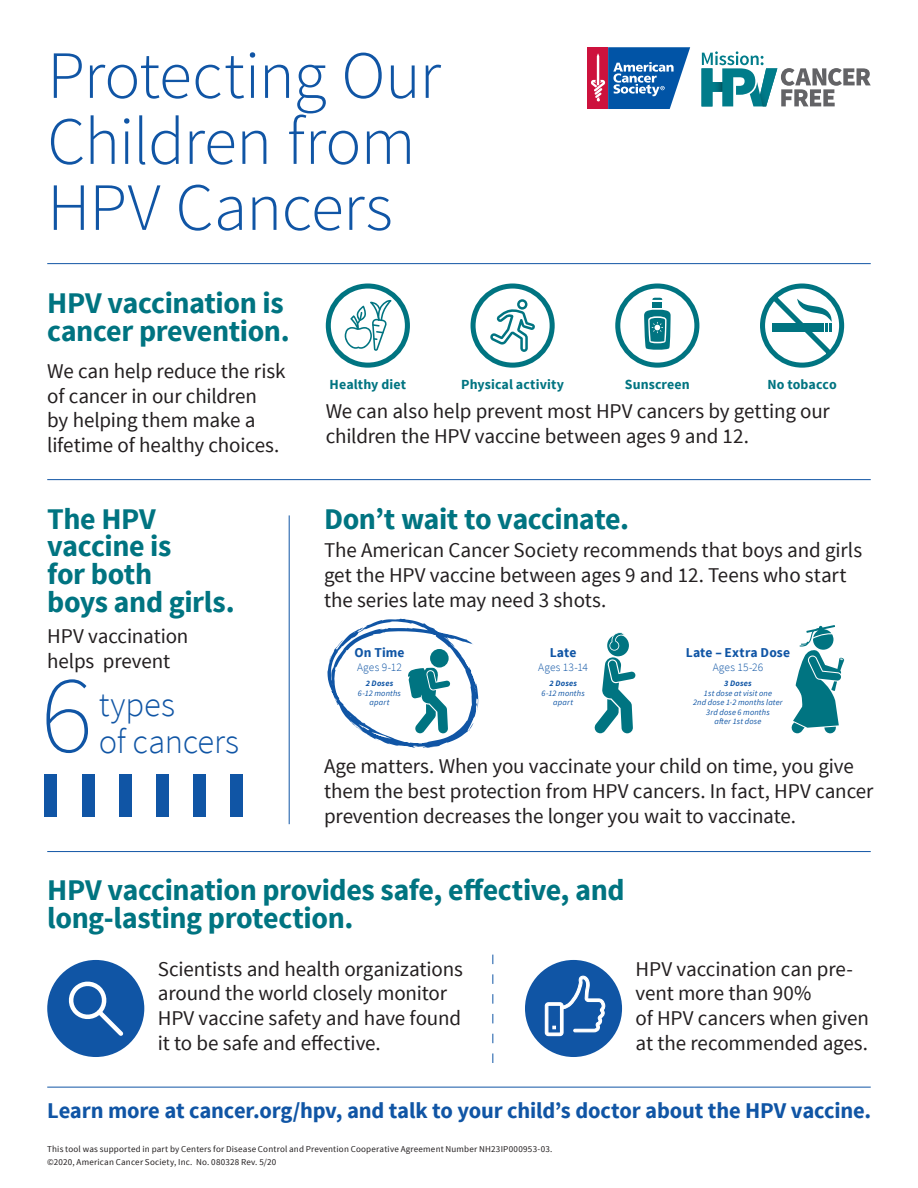
<style>
.page{position:relative;width:918px;height:1188px;background:#fff}
.page>*{position:absolute;margin:0;border:0;box-sizing:border-box;transform-origin:0 0}
.t1{font:200 111px "Source Sans Pro";color:#1055a5}
.t2{font:300 67.5px/66px "Source Sans Pro";letter-spacing:-.01em;color:#1055a5}
.t3{font:300 34.5px "Source Sans Pro";letter-spacing:-.005em;color:#1055a5}
.t4{font:700 30px/27.6px "Source Sans Pro";letter-spacing:-.015em;color:#007481}
.t5{font:700 22.5px "Source Sans Pro";letter-spacing:-.01em;color:#1055a5}
.Body{font:21px/24.6px "Source Sans Pro";letter-spacing:-.005em;color:#231f20}
.List{font:700 13.8px "Source Sans Pro";letter-spacing:.01em;color:#007481}
.t6{font:700 13.5px "Source Sans Pro";letter-spacing:.01em;color:#1055a5}
.t7{font:300 11.4px "Source Sans Pro";letter-spacing:.02em;color:#1055a5}
.t8{font:9px "Source Sans Pro";letter-spacing:.02em;color:#231f20}
.t9{font:italic 8.4px "Source Sans Pro";letter-spacing:.02em;color:#1055a5}
.t10{font:italic 700 8.4px "Source Sans Pro";letter-spacing:.02em;color:#1055a5}
</style>
<div class="page">
<div style="left:587px;top:47px;width:21px;height:62px;background:#cd123d"></div>
<svg style="left:591px;top:47px;width:99px;height:62px"></svg>
<svg style="left:702px;top:51px;width:169px;height:55px"></svg>
<img style="left:702px;top:68px;width:20px;height:38px">
<img style="left:760px;top:68px;width:17px;height:38px">
<hr style="left:47px;top:263px;width:824px;height:1px;background:#1055a5">
<hr style="left:47px;top:479px;width:824px;height:1px;background:#1055a5">
<hr style="left:47px;top:851px;width:824px;height:1px;background:#1055a5">
<hr style="left:47px;top:1087px;width:824px;height:1px;background:#1055a5">
<hr style="left:289px;top:515px;width:1px;height:309px;background:#1055a5">
<svg style="left:345px;top:300px;width:46px;height:51px"></svg>
<div style="left:326px;top:284px;width:84px;height:84px;border:5px solid #007481;border-radius:50%"></div>
<div style="left:471px;top:284px;width:84px;height:84px;border:5px solid #007481;border-radius:50%"></div>
<svg style="left:490px;top:299px;width:45px;height:53px"></svg>
<div style="left:615px;top:284px;width:84px;height:84px;border:5px solid #007481;border-radius:50%"></div>
<div style="left:652px;top:302px;width:10px;height:5px;background:#007481"></div>
<svg style="left:652px;top:298px;width:10px;height:2px"></svg>
<svg style="left:644px;top:310px;width:27px;height:40px"></svg>
<svg style="left:760px;top:284px;width:84px;height:84px"></svg>
<svg style="left:492px;top:955px;width:1px;height:108px"></svg>
<div style="left:47px;top:960px;width:97px;height:97px;background:#1055a5;border-radius:50%"></div>
<svg style="left:68px;top:981px;width:56px;height:55px"></svg>
<div style="left:525px;top:960px;width:97px;height:97px;background:#1055a5;border-radius:50%"></div>
<svg style="left:544px;top:967px;width:62px;height:70px"></svg>
<div style="left:45px;top:774px;width:12px;height:43px;background:#1055a5"></div>
<div style="left:82px;top:774px;width:12px;height:43px;background:#1055a5"></div>
<div style="left:119px;top:774px;width:12px;height:43px;background:#1055a5"></div>
<div style="left:156px;top:774px;width:12px;height:43px;background:#1055a5"></div>
<div style="left:193px;top:774px;width:12px;height:43px;background:#1055a5"></div>
<div style="left:230px;top:774px;width:12px;height:43px;background:#1055a5"></div>
<svg style="left:792px;top:625px;width:52px;height:108px"></svg>
<div style="left:607px;top:635px;width:22px;height:21px;background:#007481;border-radius:50%"></div>
<svg style="left:595px;top:657px;width:40px;height:76px"></svg>
<svg style="left:609px;top:632px;width:17px;height:19px"></svg>
<svg style="left:327px;top:619px;width:151px;height:129px"></svg>
<h1 class="t2" style="left:47px;top:43px;width:395px">Protecting Our<br>Children from<br>HPV Cancers</h1>
<h2 class="t4" style="left:47px;top:290px;width:244px">HPV vaccination is cancer prevention.</h2>
<p class="Body" style="left:47px;top:359px;width:240px">We can help reduce the risk of cancer in our children<br>by helping them make a lifetime of healthy choices.</p>
<h2 class="t4" style="left:47px;top:506px;width:189px">The HPV vaccine is<br>for both<br>boys and girls.</h2>
<p class="Body" style="left:47px;top:624px;width:143px">HPV vaccination helps prevent</p>
<p class="t3" style="left:99px;top:684px;width:78px">types</p>
<p class="t1" style="left:40px;top:648px;width:54px">6</p>
<p class="t3" style="left:99px;top:720px;width:142px">of cancers</p>
<p class="List" style="left:330px;top:376px;width:78px">Healthy diet</p>
<p class="List" style="left:461px;top:376px;width:104px">Physical activity</p>
<p class="List" style="left:625px;top:376px;width:67px">Sunscreen</p>
<p class="List" style="left:767px;top:376px;width:71px">No tobacco</p>
<p class="Body" style="left:326px;top:399px;width:506px">We can also help prevent most HPV cancers by getting our children the HPV vaccine between ages 9 and 12.</p>
<h2 class="t4" style="left:324px;top:506px;width:307px">Don’t wait to vaccinate.</h2>
<p class="Body" style="left:324px;top:538px;width:540px">The American Cancer Society recommends that boys and girls get the HPV vaccine between ages 9 and 12. Teens who start the series late may need 3 shots.</p>
<p class="t6" style="left:354px;top:644px;width:52px">On Time</p>
<p class="t7" style="left:357px;top:660px;width:46px">Ages 9-12</p>
<p class="t10" style="left:366px;top:678px;width:29px">2 Doses</p>
<p class="t9" style="left:358px;top:688px;width:45px">6-12 months</p>
<p class="t9" style="left:370px;top:697px;width:21px">apart</p>
<p class="t6" style="left:550px;top:644px;width:28px">Late</p>
<p class="t7" style="left:538px;top:660px;width:51px">Ages 13-14</p>
<p class="t10" style="left:549px;top:678px;width:29px">2 Doses</p>
<p class="t9" style="left:542px;top:688px;width:45px">6-12 months</p>
<p class="t9" style="left:553px;top:697px;width:21px">apart</p>
<p class="t6" style="left:686px;top:644px;width:106px">Late – Extra Dose</p>
<p class="t7" style="left:713px;top:660px;width:52px">Ages 15-26</p>
<p class="t10" style="left:724px;top:678px;width:29px">3 Doses</p>
<p class="t9" style="left:704px;top:688px;width:70px">1st dose at visit one</p>
<p class="t9" style="left:693px;top:697px;width:91px">2nd dose 1-2 months later</p>
<p class="t9" style="left:706px;top:707px;width:65px">3rd dose 6 months</p>
<p class="t9" style="left:715px;top:716px;width:48px">after 1st dose</p>
<p class="Body" style="left:324px;top:754px;width:551px">Age matters. When you vaccinate your child on time, you give them the best protection from HPV cancers. In fact, HPV cancer prevention decreases the longer you wait to vaccinate.</p>
<h2 class="t4" style="left:47px;top:877px;width:579px">HPV vaccination provides safe, effective, and long-lasting protection.</h2>
<p class="Body" style="left:158px;top:957px;width:307px">Scientists and health organizations around the world closely monitor<br>HPV vaccine safety and have found it to be safe and effective.</p>
<p class="Body" style="left:636px;top:957px;width:235px">HPV vaccination can pre&shy;vent more than 90%<br>of HPV cancers when given at the recommended ages.</p>
<p class="t5" style="left:47px;top:1096px;width:826px">Learn more at cancer.org/hpv, and talk to your child’s doctor about the HPV vaccine.</p>
<p class="t8" style="left:47px;top:1143px;width:507px">This tool was supported in part by Centers for Disease Control and Prevention Cooperative Agreement Number NH23IP000953-03.</p>
<p class="t8" style="left:47px;top:1157px;width:231px">©2020, American Cancer Society, Inc. No. 080328 Rev. 5/20</p>
</div>
